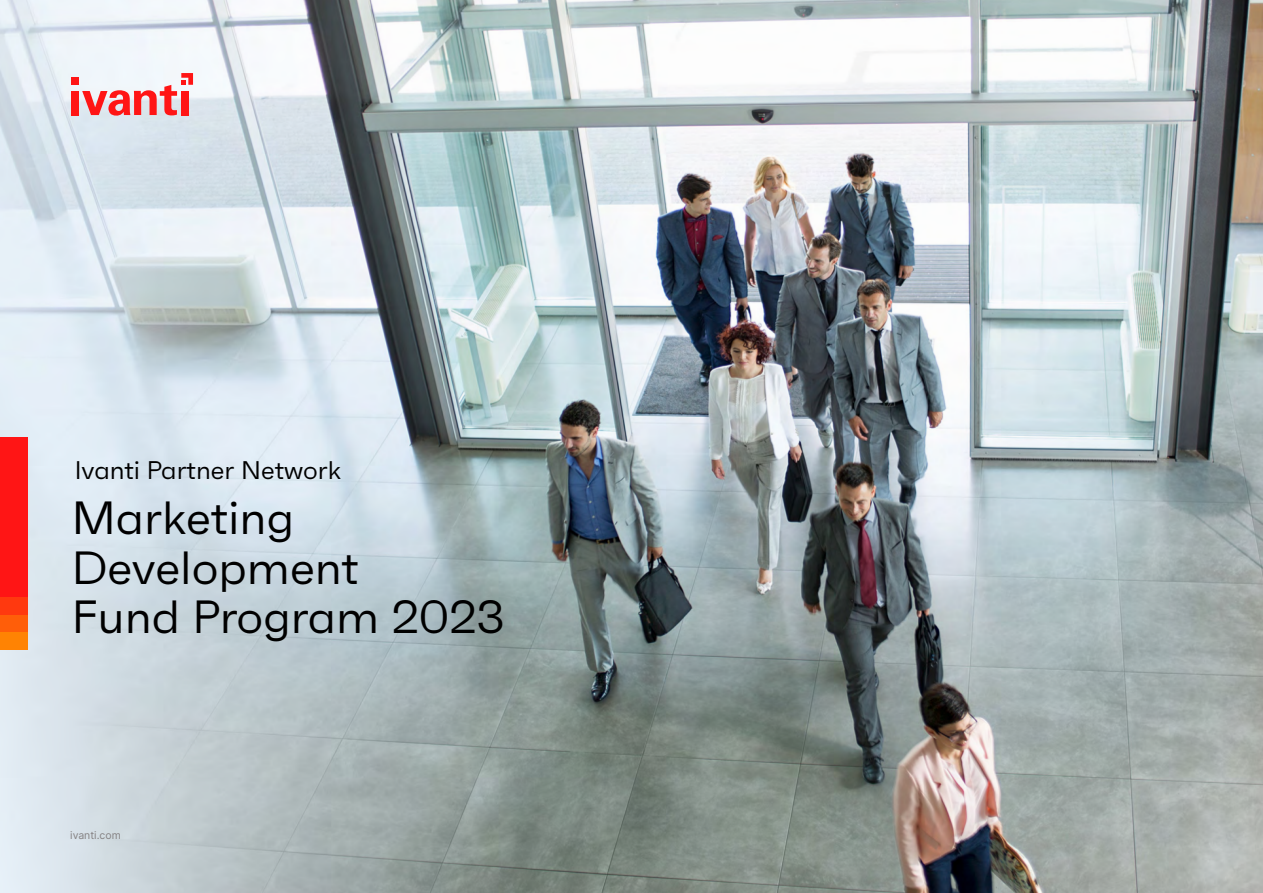
<style>
.page{position:relative;width:1263px;height:893px;background:#fff}
.page>*{position:absolute;margin:0;border:0;box-sizing:border-box;transform-origin:0 0}
.t1{font:46.5px/49.5px "Faktum";color:#000}
.t2{font:25.5px "Faktum";color:#000}
.t3{font:10.5px "Inter";color:#848182}
</style>
<div class="page">
<img style="left:0;top:0;width:1263px;height:893px">
<div style="left:72px;top:91px;width:7px;height:24px;background:#ff1515"></div>
<svg style="left:82px;top:73px;width:111px;height:43px"></svg>
<div style="left:72px;top:78px;width:7px;height:7px;background:#ff1515"></div>
<div style="left:0;top:437px;width:27px;height:211px;background:#ff1515"></div>
<div style="left:0;top:632px;width:27px;height:17px;background:#ff8303"></div>
<div style="left:0;top:615px;width:27px;height:17px;background:#ff5e09"></div>
<div style="left:0;top:598px;width:27px;height:17px;background:#ff390f"></div>
<p class="t2" style="left:75px;top:455px;width:268px">Ivanti Partner Network</p>
<p class="t1" style="left:72px;top:493px;width:434px">Marketing<br>Development<br>Fund Program 2023</p>
<p class="t3" style="left:70px;top:828px;width:52px">ivanti.com</p>
</div>
